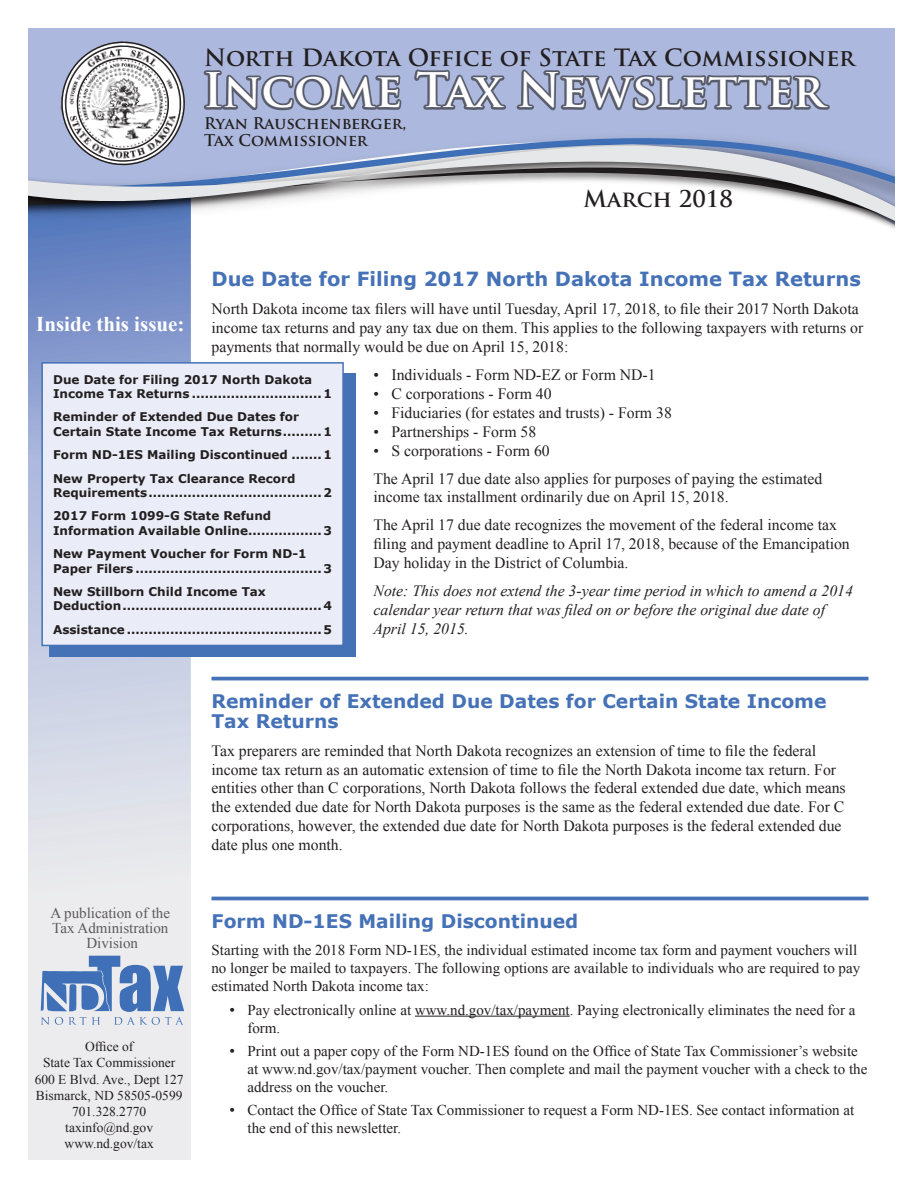
<style>
.page{position:relative;width:918px;height:1188px;background:#fff}
.page>*{position:absolute;margin:0;border:0;box-sizing:border-box;transform-origin:0 0}
.t1{font:700 46.5px "Trajan Pro";letter-spacing:-.005em;color:#fff}
.t2{font:700 23.25px "Trajan Pro";letter-spacing:-.01em;color:#231f20}
.t3{font:700 22.5px "Trajan Pro";color:#231f20}
.t4{font:700 21px "Times New Roman";color:#fff}
.Headline_no_line{font:700 19.5px "Verdana";color:#4571b7}
.Headline{font:700 18.75px/19.5px "Verdana";color:#4571b7}
.Body_text{font:15.75px/18.9px "Times New Roman";color:#231f20}
.Body_text-2{font:italic 15.75px/18.9px "Times New Roman";color:#231f20}
.t5{font:700 15.75px/16.5px "Trajan Pro";letter-spacing:-.005em;color:#231f20}
.Body_text-3{font:15px/18px "Times New Roman";color:#231f20}
.t6{font:13.5px/16.2px "Times New Roman";color:#231f20;text-align:center}
.t7{font:700 12px/14.4px "Verdana";color:#231f20}
.s1{font-size:15.75px}
</style>
<div class="page">
<svg style="left:28px;top:566px;width:163px;height:594px;background:#e1e3eb"></svg>
<svg style="left:28px;top:28px;width:867px;height:507px"></svg>
<img style="left:56px;top:37px;width:134px;height:134px">
<svg style="left:41px;top:956px;width:143px;height:69px;background:#95add2"></svg>
<svg style="left:204px;top:70px;width:197px;height:40px;background:#7f87a0"></svg>
<svg style="left:414px;top:70px;width:92px;height:40px;background:#8188a2"></svg>
<svg style="left:517px;top:70px;width:313px;height:40px;background:#8087a0"></svg>
<div style="left:49px;top:374px;width:307px;height:283px;background:#4571b7"></div>
<div style="left:41px;top:362px;width:303px;height:284px;background:#eaedf7;border:2px solid #4571b7"></div>
<div style="left:518px;top:190px;width:215px;height:27px;background:#fff"></div>
<hr style="left:211px;top:677px;width:657px;height:3px;background:#4571b7">
<hr style="left:211px;top:897px;width:657px;height:3px;background:#4571b7">
<hr style="left:415px;top:1016px;width:155px;height:1px;background:#231f20">
<h2 class="t2" style="left:204px;top:43px;width:652px">North Dakota Office of State Tax Commissioner</h2>
<h1 class="t1" style="left:203px;top:62px;width:623px">Income Tax Newsletter</h1>
<p class="t5" style="left:204px;top:115px;width:204px">Ryan Rauschenberger,<br>Tax Commissioner</p>
<p class="t3" style="left:584px;top:185px;width:151px">March 2018</p>
<p class="Headline_no_line" style="left:211px;top:266px;width:651px">Due Date for Filing 2017 North Dakota Income Tax Returns</p>
<p class="Body_text" style="left:211px;top:299px;width:653px">North Dakota income tax filers will have until Tuesday, April 17, 2018, to file their 2017 North Dakota income tax returns and pay any tax due on them. This applies to the following taxpayers with returns or payments that normally would be due on April 15, 2018:</p>
<p class="Body_text" style="left:373px;top:365px;width:284px">• Individuals - Form ND-EZ or Form ND-1</p>
<p class="Body_text" style="left:373px;top:384px;width:180px">• C corporations - Form 40</p>
<p class="Body_text" style="left:373px;top:403px;width:300px">• Fiduciaries (for estates and trusts) - Form 38</p>
<p class="Body_text" style="left:373px;top:421px;width:164px">• Partnerships - Form 58</p>
<p class="Body_text" style="left:373px;top:440px;width:178px">• S corporations - Form 60</p>
<p class="Body_text" style="left:373px;top:468px;width:450px">The April 17 due date also applies for purposes of paying the estimated income tax installment ordinarily due on April 15, 2018.</p>
<p class="Body_text" style="left:373px;top:515px;width:478px">The April 17 due date recognizes the movement of the federal income tax filing and payment deadline to April 17, 2018, because of the Emancipation<br>Day holiday in the District of Columbia.</p>
<p class="Body_text-2" style="left:373px;top:581px;width:481px">Note: This does not extend the 3-year time period in which to amend a 2014 calendar year return that was filed on or before the original due date of<br>April 15, 2015.</p>
<h3 class="t4" style="left:36px;top:308px;width:150px">Inside this issue:</h3>
<p class="t7" style="left:53px;top:372px;width:281px">Due Date for Filing 2017 North Dakota<br>Income Tax Returns .............................. 1</p>
<p class="t7" style="left:53px;top:410px;width:248px">Reminder of Extended Due Dates for</p>
<p class="t7" style="left:53px;top:424px;width:281px">Certain State Income Tax Returns.........1</p>
<p class="t7" style="left:53px;top:447px;width:281px">Form ND-1ES Mailing Discontinued .......1</p>
<p class="t7" style="left:53px;top:471px;width:244px">New Property Tax Clearance Record</p>
<p class="t7" style="left:53px;top:485px;width:281px">Requirements........................................ 2</p>
<p class="t7" style="left:53px;top:509px;width:220px">2017 Form 1099-G State Refund</p>
<p class="t7" style="left:53px;top:523px;width:281px">Information Available Online................. 3</p>
<p class="t7" style="left:53px;top:546px;width:255px">New Payment Voucher for Form ND-1</p>
<p class="t7" style="left:53px;top:561px;width:281px">Paper Filers ........................................... 3</p>
<p class="t7" style="left:53px;top:584px;width:214px">New Stillborn Child Income Tax</p>
<p class="t7" style="left:53px;top:599px;width:281px">Deduction.............................................. 4</p>
<p class="t7" style="left:53px;top:622px;width:281px">Assistance ............................................. 5</p>
<p class="Body_text-3" style="left:51px;top:905px;width:121px;line-height:15px;text-align:center">A publication of the<br>Tax Administration<br>Division</p>
<p class="t6" style="left:35px;top:1038px;width:150px">Office of<br>State Tax Commissioner<br>600 E Blvd. Ave., Dept 127<br>Bismarck, ND 58505-0599<br>701.328.2770 taxinfo@nd.gov www.nd.gov/tax</p>
<p class="Headline" style="left:211px;top:691px;width:617px">Reminder of Extended Due Dates for Certain State Income<br>Tax Returns</p>
<p class="Body_text" style="left:211px;top:740px;width:636px">Tax preparers are reminded that North Dakota recognizes an extension of time to file the federal income tax return as an automatic extension of time to file the North Dakota income tax return. For entities other than C corporations, North Dakota follows the federal extended due date, which means the extended due date for North Dakota purposes is the same as the federal extended due date. For C corporations, however, the extended due date for North Dakota purposes is the federal extended due date plus one month.</p>
<p class="Headline" style="left:211px;top:911px;width:368px">Form ND-1ES Mailing Discontinued</p>
<p class="Body_text-3" style="left:211px;top:941px;width:650px">Starting with the 2018 Form ND-1ES, the individual estimated income tax form and payment vouchers will no longer be mailed to taxpayers. The following options are available to individuals who are required to pay estimated North Dakota income tax:</p>
<p class="Body_text-3" style="left:247px;top:1000px;width:610px;text-indent:-18px"><span class="s1">•</span> Pay electronically online at www.nd.gov/tax/payment. Paying electronically eliminates the need for a form.</p>
<p class="Body_text-3" style="left:247px;top:1041px;width:621px;text-indent:-18px"><span class="s1">•</span> Print out a paper copy of the Form ND-1ES found on the Office of State Tax Commissioner’s website at www.nd.gov/tax/payment voucher. Then complete and mail the payment voucher with a check to the address on the voucher.</p>
<p class="Body_text-3" style="left:247px;top:1101px;width:608px;text-indent:-18px"><span class="s1">•</span> Contact the Office of State Tax Commissioner to request a Form ND-1ES. See contact information at the end of this newsletter.</p>
</div>
